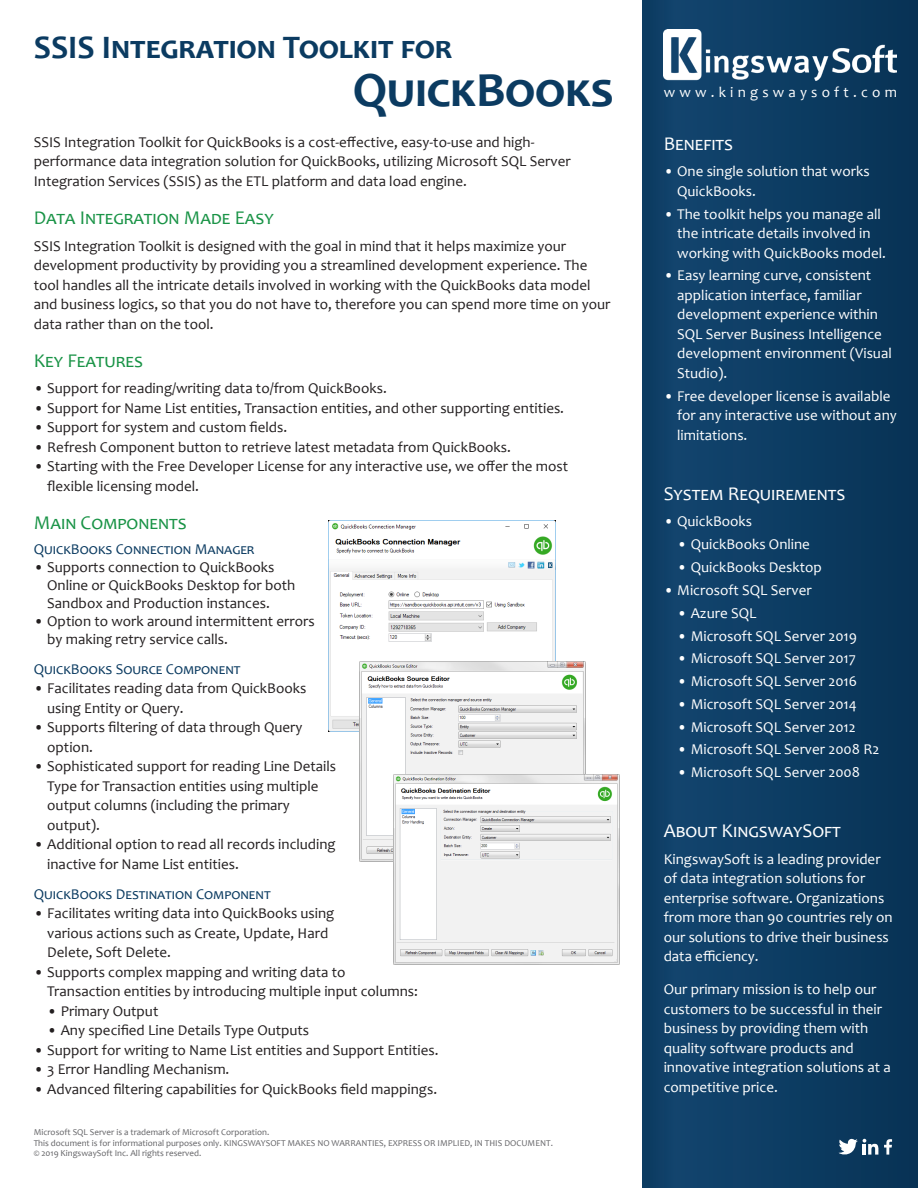
<style>
.page{position:relative;width:918px;height:1188px;background:#fff}
.page>*{position:absolute;margin:0;border:0;box-sizing:border-box;transform-origin:0 0}
.t1{font:700 49.5px "Candara";color:#0b3b61}
.t2{font:700 33px "Candara";color:#0b3b61}
.t3{font:19.5px "Candara";color:#199346}
.t4{font:19.5px "Candara";color:#fff}
.t5{font:15px/19.5px "Candara";color:#231f20}
.t6{font:15px/19.5px "Candara";color:#fff}
.t7{font:15px "Candara";color:#0b3b61}
.t8{font:15px "Candara";letter-spacing:.28em;color:#fff}
.t9{font:9px "Candara";color:#636366}
</style>
<div class="page">
<div style="left:643px;top:0;width:275px;height:1188px;background:#0c3d63"></div>
<img style="left:664px;top:30px;width:233px;height:51px">
<svg style="left:838px;top:1138px;width:60px;height:17px"></svg>
<img style="left:329px;top:523px;width:226px;height:208px">
<img style="left:360px;top:661px;width:226px;height:201px">
<img style="left:393px;top:775px;width:226px;height:189px">
<p class="t2" style="left:34px;top:26px;width:420px">SSIS Integration Toolkit for</p>
<p class="t1" style="left:353px;top:59px;width:262px">QuickBooks</p>
<p class="t5" style="left:34px;top:132px;width:539px">SSIS Integration Toolkit for QuickBooks is a cost-effective, easy-to-use and high&shy;performance data integration solution for QuickBooks, utilizing Microsoft SQL Server<br>Integration Services (SSIS) as the ETL platform and data load engine.</p>
<p class="t3" style="left:34px;top:206px;width:241px">Data Integration Made Easy</p>
<p class="t5" style="left:34px;top:236px;width:578px">SSIS Integration Toolkit is designed with the goal in mind that it helps maximize your development productivity by providing you a streamlined development experience. The tool handles all the intricate details involved in working with the QuickBooks data model and business logics, so that you do not have to, therefore you can spend more time on your data rather than on the tool.</p>
<p class="t3" style="left:34px;top:348px;width:111px">Key Features</p>
<p class="t5" style="left:34px;top:378px;width:355px">• Support for reading/writing data to/from QuickBooks.</p>
<p class="t5" style="left:34px;top:398px;width:532px">• Support for Name List entities, Transaction entities, and other supporting entities.</p>
<p class="t5" style="left:34px;top:417px;width:255px">• Support for system and custom fields.</p>
<p class="t5" style="left:34px;top:437px;width:479px">• Refresh Component button to retrieve latest metadata from QuickBooks.</p>
<p class="t5" style="left:47px;top:456px;width:522px;text-indent:-14px">• Starting with the Free Developer License for any interactive use, we offer the most flexible licensing model.</p>
<p class="t3" style="left:34px;top:511px;width:154px">Main Components</p>
<p class="t7" style="left:34px;top:540px;width:222px">QuickBooks Connection Manager</p>
<p class="t5" style="left:47px;top:558px;width:250px;line-height:18px;text-indent:-14px">• Supports connection to QuickBooks<br>Online or QuickBooks Desktop for both<br>Sandbox and Production instances.</p>
<p class="t5" style="left:47px;top:612px;width:269px;line-height:18px;text-indent:-14px">• Option to work around intermittent errors by making retry service calls.</p>
<p class="t7" style="left:34px;top:660px;width:207px">QuickBooks Source Component</p>
<p class="t5" style="left:47px;top:679px;width:261px;text-indent:-14px">• Facilitates reading data from QuickBooks using Entity or Query.</p>
<p class="t5" style="left:47px;top:718px;width:257px;text-indent:-14px">• Supports filtering of data through Query option.</p>
<p class="t5" style="left:47px;top:757px;width:290px;text-indent:-14px">• Sophisticated support for reading Line Details Type for Transaction entities using multiple output columns (including the primary output).</p>
<p class="t5" style="left:47px;top:835px;width:290px;text-indent:-14px">• Additional option to read all records including inactive for Name List entities.</p>
<p class="t7" style="left:34px;top:885px;width:237px">QuickBooks Destination Component</p>
<p class="t5" style="left:47px;top:904px;width:289px;text-indent:-14px">• Facilitates writing data into QuickBooks using various actions such as Create, Update, Hard<br>Delete, Soft Delete.</p>
<p class="t5" style="left:47px;top:962px;width:372px;text-indent:-14px">• Supports complex mapping and writing data to<br>Transaction entities by introducing multiple input columns:</p>
<p class="t5" style="left:47px;top:1001px;width:113px">• Primary Output</p>
<p class="t5" style="left:47px;top:1021px;width:263px">• Any specified Line Details Type Outputs</p>
<p class="t5" style="left:34px;top:1040px;width:406px">• Support for writing to Name List entities and Support Entities.</p>
<p class="t5" style="left:34px;top:1060px;width:197px">• 3 Error Handling Mechanism.</p>
<p class="t5" style="left:34px;top:1079px;width:405px">• Advanced filtering capabilities for QuickBooks field mappings.</p>
<p class="t9" style="left:34px;top:1127px;width:237px">Microsoft SQL Server is a trademark of Microsoft Corporation.</p>
<p class="t9" style="left:34px;top:1137px;width:521px">This document is for informational purposes only. KINGSWAYSOFT MAKES NO WARRANTIES, EXPRESS OR IMPLIED, IN THIS DOCUMENT.</p>
<p class="t9" style="left:34px;top:1148px;width:169px">© 2019 KingswaySoft Inc. All rights reserved.</p>
<p class="t8" style="left:664px;top:83px;width:235px">www.kingswaysoft.com</p>
<p class="t4" style="left:664px;top:132px;width:71px">Benefits</p>
<p class="t6" style="left:677px;top:162px;width:194px;text-indent:-14px">• One single solution that works<br>QuickBooks.</p>
<p class="t6" style="left:677px;top:204px;width:210px;text-indent:-14px">• The toolkit helps you manage all the intricate details involved in working with QuickBooks model.</p>
<p class="t6" style="left:677px;top:266px;width:216px;text-indent:-14px">• Easy learning curve, consistent application interface, familiar development experience within<br>SQL Server Business Intelligence development environment (Visual<br>Studio).</p>
<p class="t6" style="left:677px;top:386px;width:221px;text-indent:-14px">• Free developer license is available for any interactive use without any limitations.</p>
<p class="t4" style="left:664px;top:482px;width:183px">System Requirements</p>
<p class="t6" style="left:664px;top:512px;width:90px">• QuickBooks</p>
<p class="t6" style="left:677px;top:534px;width:134px">• QuickBooks Online</p>
<p class="t6" style="left:677px;top:557px;width:146px">• QuickBooks Desktop</p>
<p class="t6" style="left:664px;top:580px;width:150px">• Microsoft SQL Server</p>
<p class="t6" style="left:677px;top:603px;width:81px">• Azure SQL</p>
<p class="t6" style="left:677px;top:626px;width:181px">• Microsoft SQL Server 2019</p>
<p class="t6" style="left:677px;top:649px;width:180px">• Microsoft SQL Server 2017</p>
<p class="t6" style="left:677px;top:671px;width:181px">• Microsoft SQL Server 2016</p>
<p class="t6" style="left:677px;top:694px;width:181px">• Microsoft SQL Server 2014</p>
<p class="t6" style="left:677px;top:717px;width:180px">• Microsoft SQL Server 2012</p>
<p class="t6" style="left:677px;top:739px;width:204px">• Microsoft SQL Server 2008 R2</p>
<p class="t6" style="left:677px;top:762px;width:184px">• Microsoft SQL Server 2008</p>
<p class="t4" style="left:664px;top:819px;width:177px">About KingswaySoft</p>
<p class="t6" style="left:664px;top:849px;width:230px">KingswaySoft is a leading provider of data integration solutions for enterprise software. Organizations from more than 90 countries rely on our solutions to drive their business data efficiency.</p>
<p class="t6" style="left:664px;top:979px;width:229px">Our primary mission is to help our customers to be successful in their business by providing them with quality software products and innovative integration solutions at a competitive price.</p>
</div>
